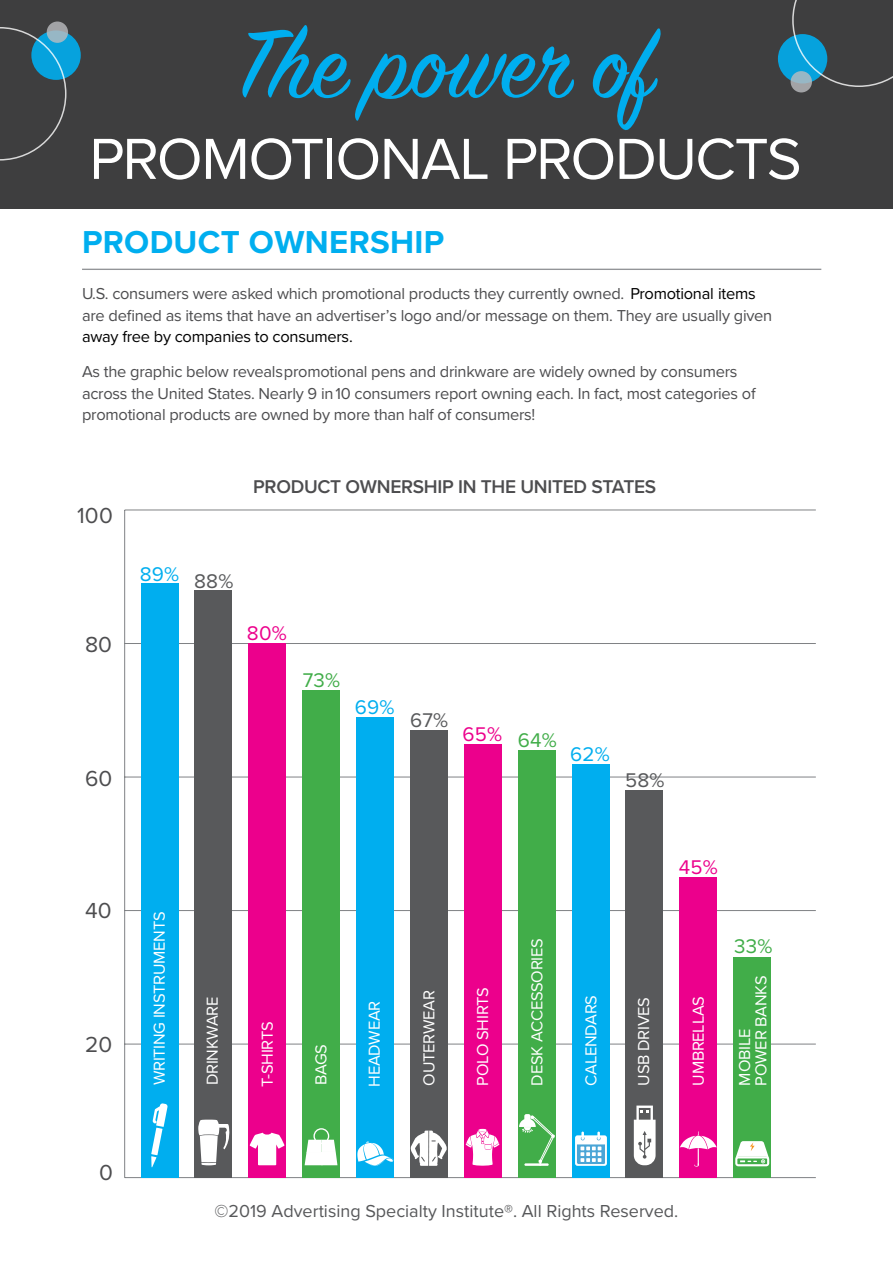
<style>
.page{position:relative;width:893px;height:1263px;background:#fff}
.page>*{position:absolute;margin:0;border:0;box-sizing:border-box;transform-origin:0 0}
.t1{font:108px "Sign Painter House Script";letter-spacing:-.005em;color:#00aeef}
.t2{font:60px "Proxima Nova";letter-spacing:-.03em;color:#fff}
.t3{font:700 32.85px "Proxima Nova";letter-spacing:.01em;color:#00aeef}
.t4{font:22.65px "Proxima Nova";color:#4d4d4f}
.t5{font:20.55px "Proxima Nova";color:#00aeef}
.t6{font:20.55px "Proxima Nova";color:#ec008c}
.t7{font:20.55px "Proxima Nova";color:#41ad49}
.t8{font:20.55px "Proxima Nova";color:#58595b}
.t9{font:600 19.2px "Proxima Nova";letter-spacing:-.015em;color:#4d4d4f}
.t10{font:18px "Proxima Nova";color:#57585a}
.t11{font:16.5px/21.9px "Proxima Nova";letter-spacing:-.015em;color:#4d4d4f}
.t12{font:16.5px/16.5px "Proxima Nova";letter-spacing:-.015em;color:#fff}
.s1{color:#000}
.s2{color:#58595b}
.s3{color:#41ad49}
</style>
<div class="page">
<div style="left:0;top:0;width:893px;height:208px;background:#3e3e3f"></div>
<div style="left:778px;top:34px;width:49px;height:49px;background:#06a2dd;border-radius:50%"></div>
<svg style="left:792px;top:0;width:101px;height:87px"></svg>
<svg style="left:791px;top:71px;width:21px;height:21px"></svg>
<div style="left:31px;top:31px;width:50px;height:49px;background:#06a2dd;border-radius:50%"></div>
<svg style="left:0;top:27px;width:66px;height:134px"></svg>
<svg style="left:47px;top:22px;width:21px;height:21px"></svg>
<hr style="left:82px;top:269px;width:739px;height:1px;background:#939598">
<hr style="left:124px;top:510px;width:1px;height:667px;background:#808285">
<hr style="left:125px;top:1177px;width:691px;height:1px;background:#808285">
<hr style="left:125px;top:1044px;width:691px;height:1px;background:#808285">
<hr style="left:125px;top:910px;width:691px;height:1px;background:#808285">
<hr style="left:125px;top:777px;width:691px;height:1px;background:#808285">
<hr style="left:125px;top:643px;width:691px;height:1px;background:#808285">
<hr style="left:125px;top:510px;width:691px;height:1px;background:#808285">
<div style="left:733px;top:957px;width:38px;height:220px;background:#41ad49"></div>
<div style="left:679px;top:877px;width:38px;height:300px;background:#ec008c"></div>
<div style="left:625px;top:790px;width:38px;height:387px;background:#58595b"></div>
<div style="left:572px;top:764px;width:37px;height:413px;background:#00aeef"></div>
<div style="left:518px;top:750px;width:37px;height:427px;background:#41ad49"></div>
<div style="left:464px;top:744px;width:38px;height:433px;background:#ec008c"></div>
<div style="left:410px;top:730px;width:38px;height:447px;background:#58595b"></div>
<div style="left:356px;top:717px;width:38px;height:460px;background:#00aeef"></div>
<div style="left:302px;top:690px;width:38px;height:487px;background:#41ad49"></div>
<div style="left:248px;top:643px;width:38px;height:534px;background:#ec008c"></div>
<div style="left:195px;top:590px;width:37px;height:587px;background:#58595b"></div>
<div style="left:141px;top:583px;width:37px;height:594px;background:#00aeef"></div>
<svg style="left:151px;top:1103px;width:17px;height:64px"></svg>
<svg style="left:198px;top:1119px;width:32px;height:46px"></svg>
<svg style="left:250px;top:1133px;width:35px;height:32px"></svg>
<div style="left:313px;top:1128px;width:16px;height:16px;border:1px solid #fff;border-radius:50%"></div>
<svg style="left:305px;top:1140px;width:32px;height:25px"></svg>
<svg style="left:357px;top:1141px;width:36px;height:25px"></svg>
<svg style="left:410px;top:1130px;width:37px;height:36px"></svg>
<svg style="left:466px;top:1129px;width:33px;height:37px"></svg>
<svg style="left:519px;top:1114px;width:36px;height:52px"></svg>
<div style="left:575px;top:1135px;width:32px;height:31px;background:#fff;border-radius:2px"></div>
<svg style="left:577px;top:1131px;width:28px;height:33px"></svg>
<svg style="left:634px;top:1105px;width:22px;height:60px"></svg>
<svg style="left:680px;top:1131px;width:37px;height:35px"></svg>
<svg style="left:735px;top:1141px;width:34px;height:25px"></svg>
<p class="t1" style="left:237px;top:-2px;width:418px">The power of</p>
<p class="t2" style="left:89px;top:114px;width:714px">PROMOTIONAL PRODUCTS</p>
<p class="t3" style="left:82px;top:217px;width:364px">PRODUCT OWNERSHIP</p>
<p class="t11" style="left:82px;top:281px;width:692px">U.S. consumers were asked which promotional products they currently owned. <span class="s1">Promotional items </span>are defined as items that have an advertiser’s logo and/or message on them. They are usually given <span class="s1">away free by companies to consumers.</span></p>
<p class="t11" style="left:82px;top:359px;width:675px">As the graphic below revealspromotional pens and drinkware are widely owned by consumers across the United States. Nearly 9 in10 consumers report owning each. In fact, most categories of promotional products are owned by more than half of consumers!</p>
<p class="t4" style="left:77px;top:499px;width:37px">100</p>
<p class="t4" style="left:85px;top:628px;width:28px">80</p>
<p class="t4" style="left:85px;top:761px;width:29px">60</p>
<p class="t9" style="left:253px;top:472px;width:404px">PRODUCT OWNERSHIP IN THE UNITED STATES</p>
<p class="t5" style="left:140px;top:558px;width:95px">89% <span class="s2">88%</span></p>
<p class="t6" style="left:247px;top:618px;width:41px">80%</p>
<p class="t7" style="left:303px;top:665px;width:39px">73%</p>
<p class="t5" style="left:355px;top:692px;width:41px">69%</p>
<p class="t8" style="left:410px;top:705px;width:40px">67%</p>
<p class="t6" style="left:463px;top:719px;width:96px">65% <span class="s3">64%</span></p>
<p class="t5" style="left:570px;top:738px;width:41px">62%</p>
<p class="t8" style="left:625px;top:765px;width:41px">58%</p>
<p class="t4" style="left:85px;top:893px;width:28px">40</p>
<p class="t4" style="left:85px;top:1027px;width:29px">20</p>
<p class="t12" style="left:150px;top:1085px;width:175px;rotate:-90deg">WRITING INSTRUMENTS</p>
<p class="t12" style="left:203px;top:1085px;width:90px;rotate:-90deg">DRINKWARE</p>
<p class="t12" style="left:258px;top:1087px;width:67px;rotate:-90deg">T-SHIRTS</p>
<p class="t12" style="left:312px;top:1085px;width:43px;rotate:-90deg">BAGS</p>
<p class="t12" style="left:365px;top:1087px;width:87px;rotate:-90deg">HEADWEAR</p>
<p class="t12" style="left:420px;top:1085px;width:97px;rotate:-90deg">OUTERWEAR</p>
<p class="t12" style="left:474px;top:1086px;width:100px;rotate:-90deg">POLO SHIRTS</p>
<p class="t12" style="left:528px;top:1086px;width:149px;rotate:-90deg">DESK ACCESSORIES</p>
<p class="t6" style="left:679px;top:852px;width:40px">45%</p>
<p class="t12" style="left:582px;top:1086px;width:92px;rotate:-90deg">CALENDARS</p>
<p class="t12" style="left:635px;top:1086px;width:90px;rotate:-90deg">USB DRIVES</p>
<p class="t12" style="left:689px;top:1086px;width:91px;rotate:-90deg">UMBRELLAS</p>
<p class="t7" style="left:734px;top:931px;width:40px">33%</p>
<p class="t12" style="left:736px;top:1085px;width:111px;rotate:-90deg">MOBILE<br>POWER BANKS</p>
<p class="t4" style="left:99px;top:1155px;width:15px">0</p>
<p class="t10" style="left:215px;top:1197px;width:465px">©2019 Advertising Specialty Institute®. All Rights Reserved.</p>
</div>
